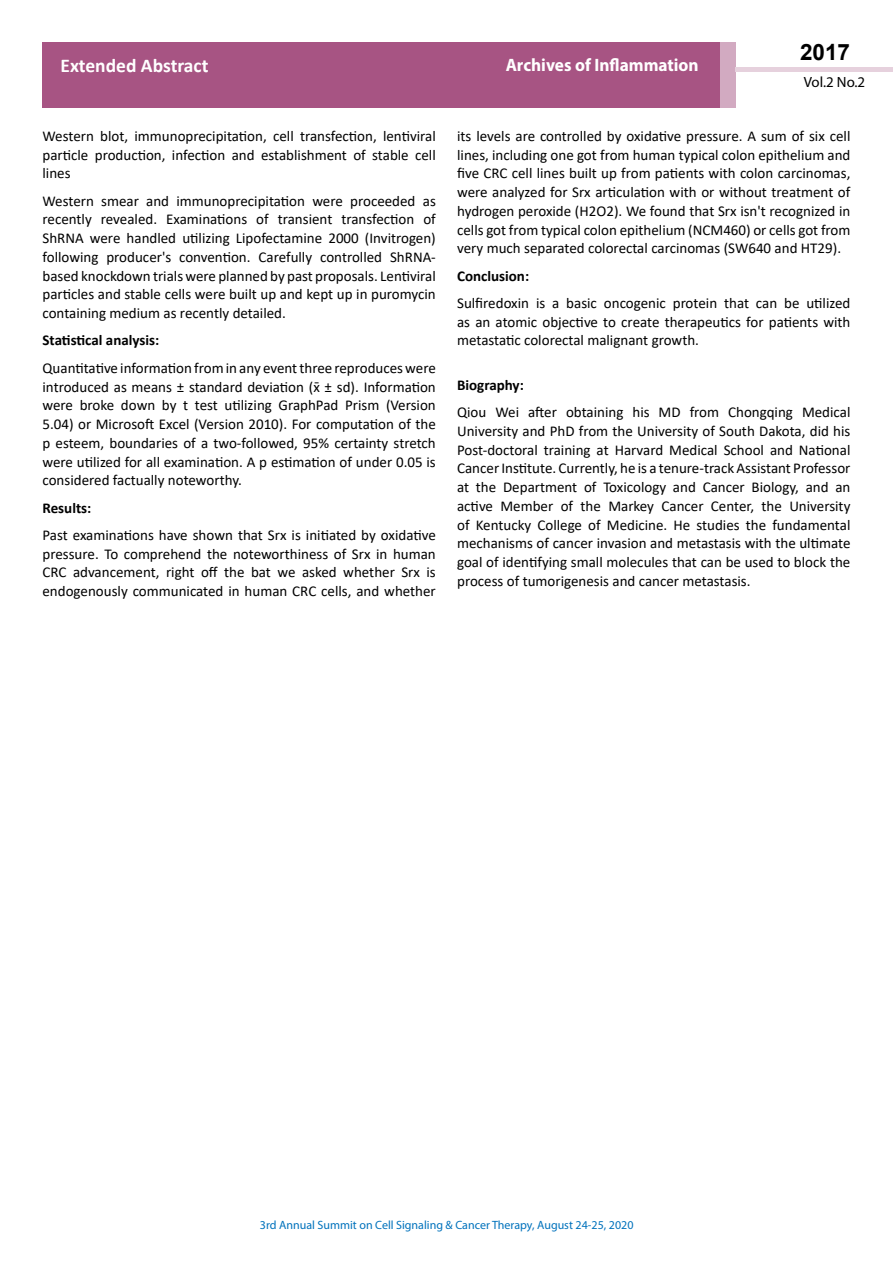
<style>
.page{position:relative;width:893px;height:1263px;background:#fff}
.page>*{position:absolute;margin:0;border:0;box-sizing:border-box;transform-origin:0 0}
.t1{font:700 22.5px "Arial";color:#000}
.t2{font:700 19.5px "Calibri";color:#fff}
.t3{font:700 18px "Myriad Pro";color:#fff;scale:.96 1}
.t4{font:15px/18.8px "Calibri";color:#000;text-align:justify}
.t5{font:700 15px "Calibri";color:#000}
.t6{font:14.85px "Myriad Pro";color:#000}
.t7{font:12px "Myriad Pro";color:#0072bc}
</style>
<div class="page">
<div style="left:43px;top:42px;width:678px;height:66px;background:#a75483"></div>
<div style="left:720px;top:42px;width:16px;height:66px;background:#d2aac1"></div>
<hr style="left:736px;top:68px;width:157px;height:4px;background:#e6d1dd">
<h2 class="t2" style="left:61px;top:52px;width:149px">Extended Abstract</h2>
<p class="t4" style="left:43px;top:126px;width:395px">Western blot, immunoprecipitation, cell transfection, lentiviral particle production, infection and establishment of stable cell lines</p>
<p class="t4" style="left:43px;top:191px;width:395px">Western smear and immunoprecipitation were proceeded as recently revealed. Examinations of transient transfection of ShRNA were handled utilizing Lipofectamine 2000 (Invitrogen) following producer's convention. Carefully controlled ShRNA&shy;based knockdown trials were planned by past proposals. Lentiviral particles and stable cells were built up and kept up in puromycin containing medium as recently detailed.</p>
<p class="t5" style="left:43px;top:330px;width:118px">Statistical analysis:</p>
<p class="t4" style="left:43px;top:358px;width:395px">Quantitative information from in any event three reproduces were introduced as means ± standard deviation (x ± sd). Information</p>
<p class="t4" style="left:43px;top:377px;width:395px;text-align:left;text-indent:277px">̄<br>were broke down by t test utilizing GraphPad Prism (Version 5.04) or Microsoft Excel (Version 2010). For computation of the p esteem, boundaries of a two-followed, 95% certainty stretch were utilized for all examination. A p estimation of under 0.05 is considered factually noteworthy.</p>
<p class="t5" style="left:43px;top:497px;width:50px">Results:</p>
<p class="t4" style="left:43px;top:525px;width:395px">Past examinations have shown that Srx is initiated by oxidative pressure. To comprehend the noteworthiness of Srx in human CRC advancement, right off the bat we asked whether Srx is endogenously communicated in human CRC cells, and whether</p>
<p class="t3" style="left:506px;top:53px;width:202px">Archives of Inflammation</p>
<h1 class="t1" style="left:800px;top:36px;width:52px">2017</h1>
<p class="t6" style="left:804px;top:72px;width:63px">Vol.2 No.2</p>
<p class="t4" style="left:457px;top:126px;width:395px">its levels are controlled by oxidative pressure. A sum of six cell lines, including one got from human typical colon epithelium and five CRC cell lines built up from patients with colon carcinomas, were analyzed for Srx articulation with or without treatment of hydrogen peroxide (H2O2). We found that Srx isn't recognized in cells got from typical colon epithelium (NCM460) or cells got from very much separated colorectal carcinomas (SW640 and HT29).</p>
<p class="t5" style="left:457px;top:265px;width:74px">Conclusion:</p>
<p class="t4" style="left:457px;top:293px;width:395px">Sulfiredoxin is a basic oncogenic protein that can be utilized as an atomic objective to create therapeutics for patients with metastatic colorectal malignant growth.</p>
<p class="t5" style="left:457px;top:374px;width:68px">Biography:</p>
<p class="t4" style="left:457px;top:402px;width:395px">Qiou Wei after obtaining his MD from Chongqing Medical University and PhD from the University of South Dakota, did his Post-doctoral training at Harvard Medical School and National Cancer Institute. Currently, he is a tenure-track Assistant Professor at the Department of Toxicology and Cancer Biology, and an active Member of the Markey Cancer Center, the University of Kentucky College of Medicine. He studies the fundamental mechanisms of cancer invasion and metastasis with the ultimate goal of identifying small molecules that can be used to block the process of tumorigenesis and cancer metastasis.</p>
<p class="t7" style="left:260px;top:1218px;width:375px">3rd Annual Summit on Cell Signaling &amp; Cancer Therapy, August 24-25, 2020</p>
</div>
